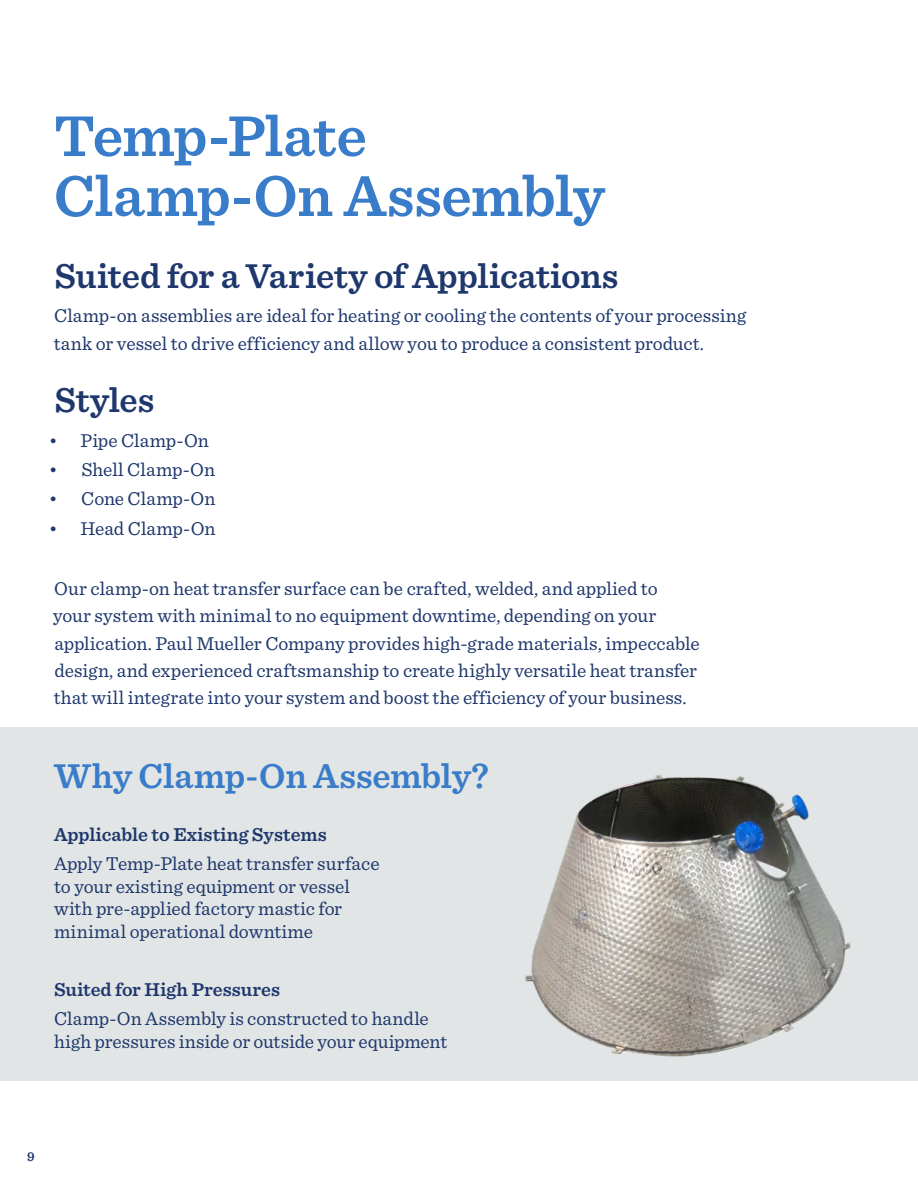
<style>
.page{position:relative;width:918px;height:1188px;background:#fff}
.page>*{position:absolute;margin:0;border:0;box-sizing:border-box;transform-origin:0 0}
.t1{font:600 60px/60px "Sentinel";letter-spacing:-.01em;color:#397cc9}
.t2{font:600 36px "Sentinel";letter-spacing:-.01em;color:#1e376c}
.t3{font:600 36px "Sentinel";letter-spacing:-.005em;color:#397cc9}
.t4{font:19.5px/27px "Sentinel";color:#1e376c}
.t5{font:600 19.5px "Sentinel";letter-spacing:.005em;color:#1e376c}
.t6{font:600 13.5px "Sentinel";color:#1e376c}
</style>
<div class="page">
<div style="left:0;top:727px;width:918px;height:354px;background:#e2e5e5"></div>
<img style="left:525px;top:774px;width:326px;height:283px">
<h1 class="t1" style="left:54px;top:103px;width:552px">Temp-Plate<br>Clamp-On Assembly</h1>
<h2 class="t2" style="left:54px;top:248px;width:565px">Suited for a Variety of Applications</h2>
<p class="t4" style="left:54px;top:301px;width:694px">Clamp-on assemblies are ideal for heating or cooling the contents of your processing tank or vessel to drive efficiency and allow you to produce a consistent product.</p>
<h2 class="t2" style="left:54px;top:373px;width:101px">Styles</h2>
<p class="t4" style="left:49px;top:426px;width:162px">• Pipe Clamp-On</p>
<p class="t4" style="left:49px;top:455px;width:168px">• Shell Clamp-On</p>
<p class="t4" style="left:49px;top:484px;width:168px">• Cone Clamp-On</p>
<p class="t4" style="left:49px;top:514px;width:168px">• Head Clamp-On</p>
<p class="t4" style="left:53px;top:574px;width:648px">Our clamp-on heat transfer surface can be crafted, welded, and applied to<br>your system with minimal to no equipment downtime, depending on your application. Paul Mueller Company provides high-grade materials, impeccable design, and experienced craftsmanship to create highly versatile heat transfer that will integrate into your system and boost the efficiency of your business.</p>
<h2 class="t3" style="left:54px;top:748px;width:436px">Why Clamp-On Assembly?</h2>
<p class="t5" style="left:54px;top:819px;width:274px">Applicable to Existing Systems</p>
<p class="t4" style="left:54px;top:851px;width:327px;line-height:22.5px">Apply Temp-Plate heat transfer surface to your existing equipment or vessel with pre-applied factory mastic for minimal operational downtime</p>
<p class="t5" style="left:54px;top:975px;width:227px">Suited for High Pressures</p>
<p class="t4" style="left:54px;top:1006px;width:395px;line-height:22.5px">Clamp-On Assembly is constructed to handle high pressures inside or outside your equipment</p>
<p class="t6" style="left:27px;top:1146px;width:9px">9</p>
</div>
